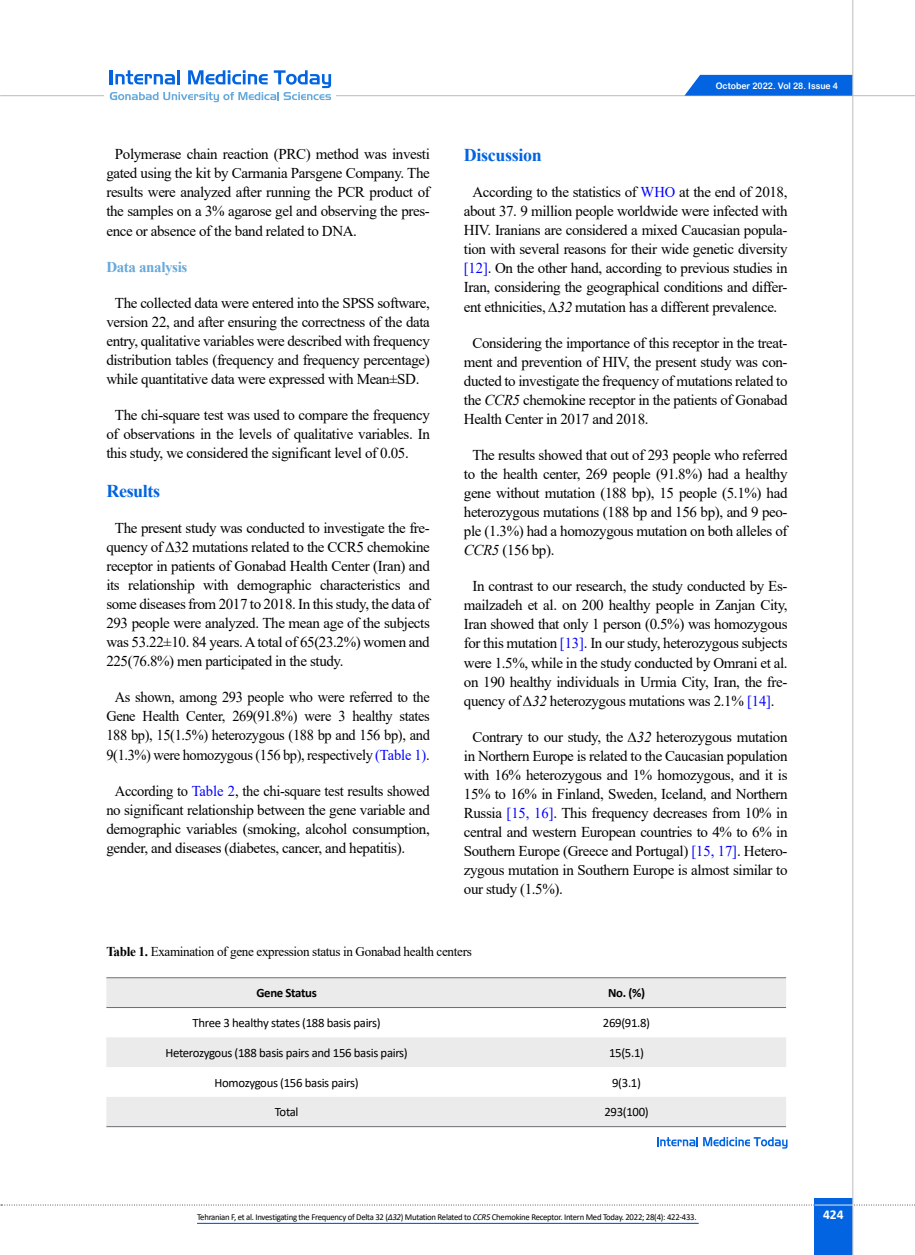
<style>
.page{position:relative;width:915px;height:1255px;background:#fff}
.page>*{position:absolute;margin:0;border:0;box-sizing:border-box;transform-origin:0 0}
.t1{font:700 18px "Times New Roman";letter-spacing:-.02em;color:#0264e1}
.t2{font:15px/19px "Times New Roman";letter-spacing:-.025em;color:#000;text-align:center}
.t3{font:15px/19px "Times New Roman";letter-spacing:-.025em;color:#000;text-align:right;scale:.96 1}
.t4{font:700 15px "Times New Roman";letter-spacing:-.025em;color:#67a9db}
.t5{font:13.5px "Times New Roman";letter-spacing:-.025em;color:#000}
.t6{font:700 13.5px "Calibri";color:#fff}
.t7{font:12.75px "Calibri";letter-spacing:-.025em;color:#000}
.t8{font:700 12.75px "Calibri";letter-spacing:-.025em;color:#000}
.t9{font:9px "Calibri";letter-spacing:-.03em;color:#000}
.t10{font:9px "Arial Rounded MT Bold";color:#fff;scale:.96 1}
.s1{color:#00f}
.s2{font-style:italic}
.s3{font-weight:700}
</style>
<div class="page">
<hr style="left:0;top:95px;width:914px;height:1px;background:#c2c4c6">
<svg style="left:1px;top:1204px;width:914px;height:1px"></svg>
<div style="left:814px;top:1198px;width:39px;height:56px;background:#0264e1"></div>
<hr style="left:851px;top:0;width:2px;height:1254px;background:#c2c4c6">
<hr style="left:814px;top:1204px;width:39px;height:1px;background:#ebebec">
<svg style="left:684px;top:75px;width:168px;height:21px;background:#116de2"></svg>
<div style="left:104px;top:67px;width:231px;height:38px;background:#fff"></div>
<svg style="left:110px;top:70px;width:221px;height:32px"></svg>
<svg style="left:106px;top:978px;width:679px;height:148px;fill:#ebebec"></svg>
<hr style="left:467px;top:1126px;width:318px;height:1px;background:#6d6e71">
<hr style="left:106px;top:1126px;width:361px;height:1px;background:#6d6e71">
<hr style="left:467px;top:977px;width:318px;height:1px;background:#6d6e71">
<hr style="left:106px;top:977px;width:361px;height:1px;background:#6d6e71">
<hr style="left:467px;top:1007px;width:318px;height:1px;background:#6d6e71">
<hr style="left:106px;top:1007px;width:361px;height:1px;background:#6d6e71">
<svg style="left:657px;top:1137px;width:130px;height:11px"></svg>
<hr style="left:197px;top:1222px;width:501px;height:1px;background:#0264e1">
<p class="t2" style="left:106px;top:144px;width:325px">Polymerase chain reaction (PRC) method was investi gated using the kit by Carmania Parsgene Company. The results were analyzed after running the PCR product of</p>
<p class="t2" style="left:106px;top:220px;width:252px">ence or absence of the band related to DNA.</p>
<p class="t2" style="left:106px;top:201px;width:325px">the samples on a 3% agarose gel and observing the pres-</p>
<p class="t4" style="left:106px;top:256px;width:82px">Data analysis</p>
<p class="t2" style="left:106px;top:293px;width:325px;text-align:justify;text-indent:9px">The collected data were entered into the SPSS software, version 22, and after ensuring the correctness of the data entry, qualitative variables were described with frequency distribution tables (frequency and frequency percentage( while quantitative data were expressed with Mean±SD.</p>
<p class="t2" style="left:106px;top:405px;width:325px;text-align:justify;text-indent:9px">The chi-square test was used to compare the frequency of observations in the levels of qualitative variables. In this study, we considered the significant level of 0.05.</p>
<p class="t1" style="left:106px;top:477px;width:55px">Results</p>
<p class="t2" style="left:115px;top:518px;width:316px">The present study was conducted to investigate the fre-</p>
<p class="t2" style="left:106px;top:556px;width:325px;text-align:right">receptor in patients of Gonabad Health Center (Iran) and and</p>
<p class="t2" style="left:106px;top:537px;width:325px">quency of Δ32 mutations related to the CCR5 chemokine</p>
<p class="t2" style="left:106px;top:575px;width:325px;text-align:left">its<br>some diseases from 2017 to 2018. In this study, the data of 293 people were analyzed. The mean age of the subjects was 53.22±10. 84 years A. total of 65(23.2%) women and 225(76.8%) men participated in the study.</p>
<p class="t3" style="left:115px;top:687px;width:329px">As shown, among 293 people who were referred to the states</p>
<p class="t2" style="left:128px;top:575px;width:68px">relationship</p>
<p class="t2" style="left:203px;top:575px;width:27px">with</p>
<p class="t2" style="left:237px;top:575px;width:76px">demographic</p>
<p class="t2" style="left:320px;top:575px;width:82px">characteristics</p>
<p class="t3" style="left:143px;top:706px;width:40px">Health</p>
<p class="t3" style="left:232px;top:706px;width:69px">269(91.8%)</p>
<p class="t3" style="left:352px;top:706px;width:43px">healthy</p>
<p class="t3" style="left:106px;top:706px;width:338px;text-align:left">Gene<br>188 bp ,) 15(1.5%) heterozygous (188 bp and 156 bp ,) and (9 1.3%) were homozygous (156 bp ,) respectively <span class="s1">(Table</span> .<span class="s1">(1</span></p>
<p class="t2" style="left:106px;top:780px;width:325px;text-align:justify;text-indent:9px">According to <span class="s1">Table 2</span>, the chi-square test results showed no significant relationship between the gene variable and demographic variables (smoking, alcohol consumption, gender, and diseases (diabetes, cancer, and hepatitis .(</p>
<p class="t3" style="left:186px;top:706px;width:42px">Center,</p>
<p class="t3" style="left:338px;top:706px;width:9px">3</p>
<p class="t3" style="left:304px;top:706px;width:30px">were</p>
<p class="t10" style="left:715px;top:80px;width:129px">October 2022. Vol 28. Issue 4</p>
<p class="t1" style="left:463px;top:142px;width:79px">Discussion</p>
<p class="t2" style="left:463px;top:182px;width:325px">According to the statistics of <span class="s1">WHO</span> at the end of 2018, about 37. 9 million people worldwide were infected with</p>
<p class="t2" style="left:463px;top:239px;width:325px">tion with several reasons for their wide genetic diversity</p>
<p class="t2" style="left:487px;top:220px;width:301px">. Iranians are considered a mixed Caucasian popula-</p>
<p class="t2" style="left:463px;top:220px;width:27px">HIV</p>
<p class="t2" style="left:463px;top:258px;width:325px"><span class="s1">[12</span> .<span class="s1">]</span> On the other hand, according to previous studies in</p>
<p class="t2" style="left:463px;top:296px;width:315px">ent ethnicities <span class="s2">∆</span>, <span class="s2">32</span> mutation has a different prevalence.</p>
<p class="t2" style="left:463px;top:277px;width:325px">Iran, considering the geographical conditions and differ-</p>
<p class="t2" style="left:472px;top:332px;width:316px">Considering the importance of this receptor in the treat-</p>
<p class="t2" style="left:463px;top:351px;width:166px">ment and prevention of HIV</p>
<p class="t2" style="left:626px;top:351px;width:163px">, the present study was con-</p>
<p class="t2" style="left:463px;top:371px;width:325px">ducted to investigate the frequency of mutations related to</p>
<p class="t2" style="left:463px;top:390px;width:325px;text-align:left">the <span class="s2">CCR5</span> chemokine receptor in the patients of Gonabad<br>Health Center in 2017 and 2018.</p>
<p class="t2" style="left:463px;top:445px;width:325px">The results showed that out of 293 people who referred to the health center, 269 people (91.8%) had a healthy gene without mutation (188 bp ,) 15 people (5.1%) had</p>
<p class="t2" style="left:463px;top:521px;width:325px">ple (1.3%) had a homozygous mutation on both alleles of</p>
<p class="t2" style="left:463px;top:502px;width:325px">heterozygous mutations (188 bp and 156 bp ,) and 9 peo-</p>
<p class="t2" style="left:463px;top:540px;width:92px"><span class="s2">CCR5</span> (156 bp .(</p>
<p class="t2" style="left:472px;top:576px;width:316px">In contrast to our research, the study conducted by Es-</p>
<p class="t2" style="left:463px;top:614px;width:325px;text-align:justify">Iran showed that only 1 person (0.5%) was homozygous for this mutation <span class="s1">[13</span> I n.<span class="s1">]</span> our study, heterozygous subjects were 1.5%, while in the study conducted by Omrani et al.</p>
<p class="t2" style="left:463px;top:690px;width:312px">quency of <span class="s2">∆32</span> heterozygous mutations was 2.1% <span class="s1">]14</span> .<span class="s1">[</span></p>
<p class="t2" style="left:463px;top:595px;width:325px">mailzadeh et al. on 200 healthy people in Zanjan City,</p>
<p class="t2" style="left:463px;top:671px;width:325px">on 190 healthy individuals in Urmia City, Iran, the fre-</p>
<p class="t2" style="left:463px;top:726px;width:325px">Contrary to our study, the <span class="s2">∆32</span> heterozygous mutation in Northern Europe is related to the Caucasian population with 16% heterozygous and 1% homozygous, and it is 15% to 16% in Finland, Sweden, Iceland, and Northern Russia <span class="s1">[15, 16</span> .<span class="s1">]</span> This frequency decreases from 10% in central and western European countries to 4% to 6% in</p>
<p class="t2" style="left:463px;top:860px;width:325px">zygous mutation in Southern Europe is almost similar to</p>
<p class="t2" style="left:463px;top:841px;width:325px">Southern Europe (Greece and Portugal) <span class="s1">[15, 17</span> .<span class="s1">]</span> Hetero-</p>
<p class="t2" style="left:463px;top:879px;width:100px">our study )1.5% .(</p>
<p class="t5" style="left:106px;top:942px;width:367px"><span class="s3">Table 1.</span> Examination of gene expression status in Gonabad health centers</p>
<p class="t8" style="left:256px;top:984px;width:62px">Gene Status</p>
<p class="t8" style="left:608px;top:984px;width:38px">N o %). (</p>
<p class="t7" style="left:192px;top:1014px;width:189px">Three 3 healthy states (188 basis pairs(</p>
<p class="t7" style="left:602px;top:1014px;width:49px">269)91.8(</p>
<p class="t7" style="left:165px;top:1043px;width:244px">Heterozygous (188 basis pairs and 156 basis pairs(</p>
<p class="t7" style="left:609px;top:1043px;width:36px">15)5.1(</p>
<p class="t7" style="left:214px;top:1073px;width:146px">Homozygous (156 basis pairs(</p>
<p class="t7" style="left:612px;top:1073px;width:30px">)9 3.1(</p>
<p class="t7" style="left:275px;top:1103px;width:25px">Total</p>
<p class="t7" style="left:604px;top:1103px;width:46px">293)100(</p>
<p class="t9" style="left:197px;top:1211px;width:501px">Tehranian ,F et al. Investigating the Frequency of Delta 32 (<span class="s2">∆32</span>) Mutation Related to <span class="s2">CCR5</span> Chemokine Receptor. Intern Med Today. 2022; 28 : (4) 422-433.</p>
<p class="t6" style="left:822px;top:1204px;width:22px">424</p>
</div>
